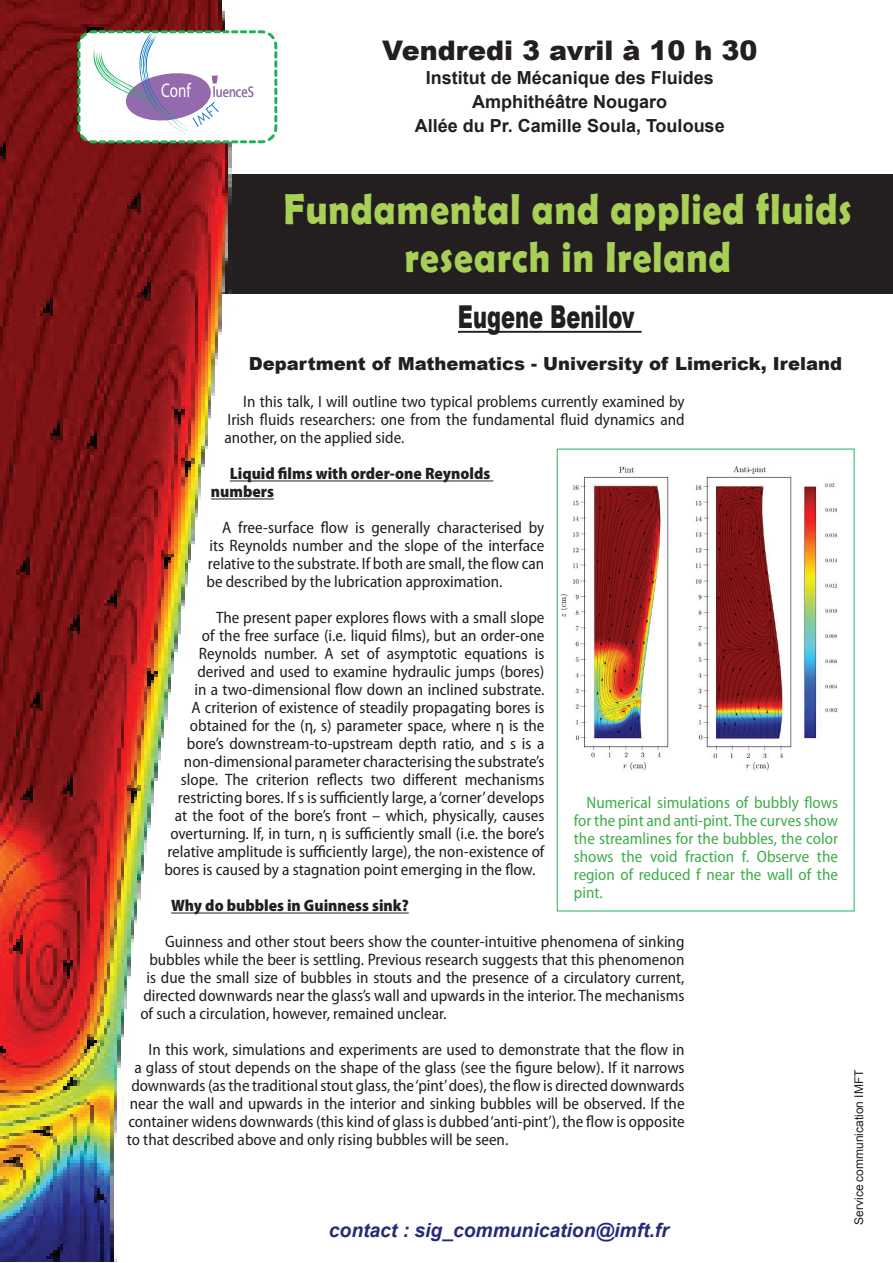
<style>
.page{position:relative;width:893px;height:1263px;background:#fff}
.page>*{position:absolute;margin:0;border:0;box-sizing:border-box;transform-origin:0 0}
.t1{font:700 43.5px/48px "Berlin Sans FB Demi";letter-spacing:.03em;color:#a8d056;text-align:center;scale:.86 1}
.t2{font:900 31.5px "Arial";color:#231f20;scale:.67 1}
.t3{font:900 27px "Arial";color:#231f20}
.t4{font:italic 700 19.5px "Arial";color:#292a77}
.t5{font:700 18px/24px "Arial";color:#231f20;text-align:center}
.t6{font:900 18px "Arial";color:#231f20}
.t7{font:semi-condensed 16.5px/18px "Myriad Pro";color:#231f20;text-align:justify}
.t8{font:semi-condensed 16.5px/18px "Myriad Pro";color:#40ae49;text-align:justify}
.t9{font:900 semi-condensed 16.5px/18px "Myriad Pro";color:#231f20}
.t10{font:15.45px "Myriad Pro";color:#9469ad;scale:.81 1}
.t11{font:12px "Arial";color:#231f20}
.s1{font-size:19.8px;color:#fff}
.s2{font-size:32.7px;color:#9560a6}
</style>
<div class="page">
<div style="left:187px;top:174px;width:706px;height:119px;background:#231f20"></div>
<hr style="left:458px;top:331px;width:184px;height:2px;background:#231f20">
<hr style="left:230px;top:480px;width:263px;height:1px;background:#231f20">
<hr style="left:211px;top:498px;width:63px;height:1px;background:#231f20">
<hr style="left:171px;top:912px;width:238px;height:1px;background:#231f20">
<img style="left:561px;top:466px;width:277px;height:305px">
<img style="left:0;top:0;width:234px;height:1261px">
<svg style="left:76px;top:29px;width:202px;height:116px"></svg>
<p class="t10" style="left:161px;top:82px;width:116px"><span class="s1">Conf</span> <span class="s2">'</span>luenceS</p>
<h3 class="t3" style="left:382px;top:31px;width:377px">Vendredi 3 avril à 10 h 30</h3>
<p class="t5" style="left:415px;top:67px;width:311px">Institut de Mécanique des Fluides<br>Amphithéâtre Nougaro<br>Allée du Pr. Camille Soula, Toulouse</p>
<h1 class="t1" style="left:284px;top:184px;width:662px">Fundamental and applied fluids research in Ireland</h1>
<h2 class="t2" style="left:458px;top:294px;width:265px">Eugene Benilov</h2>
<p class="t6" style="left:249px;top:350px;width:595px">Department of Mathematics - University of Limerick, Ireland</p>
<p class="t7" style="left:224px;top:393px;width:462px;text-indent:19px">In this talk, I will outline two typical problems currently examined by Irish fluids researchers: one from the fundamental fluid dynamics and another, on the applied side.</p>
<p class="t9" style="left:211px;top:464px;width:281px;text-indent:19px">Liquid films with order-one Reynolds numbers</p>
<p class="t7" style="left:206px;top:519px;width:339px;text-indent:16px">A free-surface flow is generally characterised by its Reynolds number and the slope of the interface relative to the substrate. If both are small, the flow can be described by the lubrication approximation.</p>
<p class="t7" style="left:216px;top:609px;width:330px">The present paper explores flows with a small slope</p>
<p class="t7" style="left:202px;top:627px;width:344px">of the free surface (i.e. liquid films), but an order-one</p>
<p class="t7" style="left:199px;top:645px;width:347px">Reynolds number. A set of asymptotic equations is</p>
<p class="t7" style="left:197px;top:663px;width:348px">derived and used to examine hydraulic jumps (bores)</p>
<p class="t7" style="left:194px;top:681px;width:351px">in a two-dimensional flow down an inclined substrate.</p>
<p class="t7" style="left:191px;top:699px;width:354px">A criterion of existence of steadily propagating bores is</p>
<p class="t7" style="left:190px;top:717px;width:356px">obtained for the (η, s) parameter space, where η is the</p>
<p class="t7" style="left:187px;top:735px;width:359px">bore’s downstream-to-upstream depth ratio, and s is a</p>
<p class="t7" style="left:184px;top:753px;width:362px">non-dimensional parameter characterising the substrate’s</p>
<p class="t7" style="left:181px;top:771px;width:365px">slope. The criterion reflects two different mechanisms</p>
<p class="t7" style="left:178px;top:789px;width:368px">restricting bores. If s is sufficiently large, a ‘corner’ develops</p>
<p class="t7" style="left:175px;top:807px;width:371px">at the foot of the bore’s front – which, physically, causes</p>
<p class="t7" style="left:170px;top:825px;width:375px">overturning. If, in turn, η is sufficiently small (i.e. the bore’s</p>
<p class="t7" style="left:167px;top:843px;width:378px">relative amplitude is sufficiently large), the non-existence of</p>
<p class="t7" style="left:164px;top:861px;width:373px">bores is caused by a stagnation point emerging in the flow.</p>
<p class="t9" style="left:171px;top:896px;width:239px">Why do bubbles in Guinness sink?</p>
<p class="t7" style="left:165px;top:933px;width:521px">Guinness and other stout beers show the counter-intuitive phenomena of sinking</p>
<p class="t7" style="left:149px;top:951px;width:537px">bubbles while the beer is settling. Previous research suggests that this phenomenon</p>
<p class="t7" style="left:146px;top:969px;width:540px">is due the small size of bubbles in stouts and the presence of a circulatory current,</p>
<p class="t7" style="left:143px;top:987px;width:543px">directed downwards near the glass’s wall and upwards in the interior. The mechanisms</p>
<p class="t7" style="left:140px;top:1005px;width:308px">of such a circulation, however, remained unclear.</p>
<p class="t7" style="left:149px;top:1041px;width:537px">In this work, simulations and experiments are used to demonstrate that the flow in</p>
<p class="t7" style="left:134px;top:1059px;width:552px">a glass of stout depends on the shape of the glass (see the figure below). If it narrows</p>
<p class="t7" style="left:131px;top:1077px;width:555px">downwards (as the traditional stout glass, the ‘pint’ does), the flow is directed downwards</p>
<p class="t7" style="left:130px;top:1095px;width:556px">near the wall and upwards in the interior and sinking bubbles will be observed. If the</p>
<p class="t7" style="left:128px;top:1113px;width:558px">container widens downwards (this kind of glass is dubbed ‘anti-pint’), the flow is opposite</p>
<p class="t7" style="left:127px;top:1131px;width:383px">to that described above and only rising bubbles will be seen.</p>
<p class="t8" style="left:574px;top:793px;width:266px;text-indent:13px">Numerical simulations of bubbly flows for the pint and anti-pint. The curves show the streamlines for the bubbles, the color shows the void fraction f. Observe the region of reduced f near the wall of the pint.</p>
<p class="t4" style="left:329px;top:1217px;width:341px">contact : sig_communication@imft.fr</p>
<p class="t11" style="left:851px;top:1225px;width:157px;rotate:-90deg">Service communication IMFT</p>
</div>
